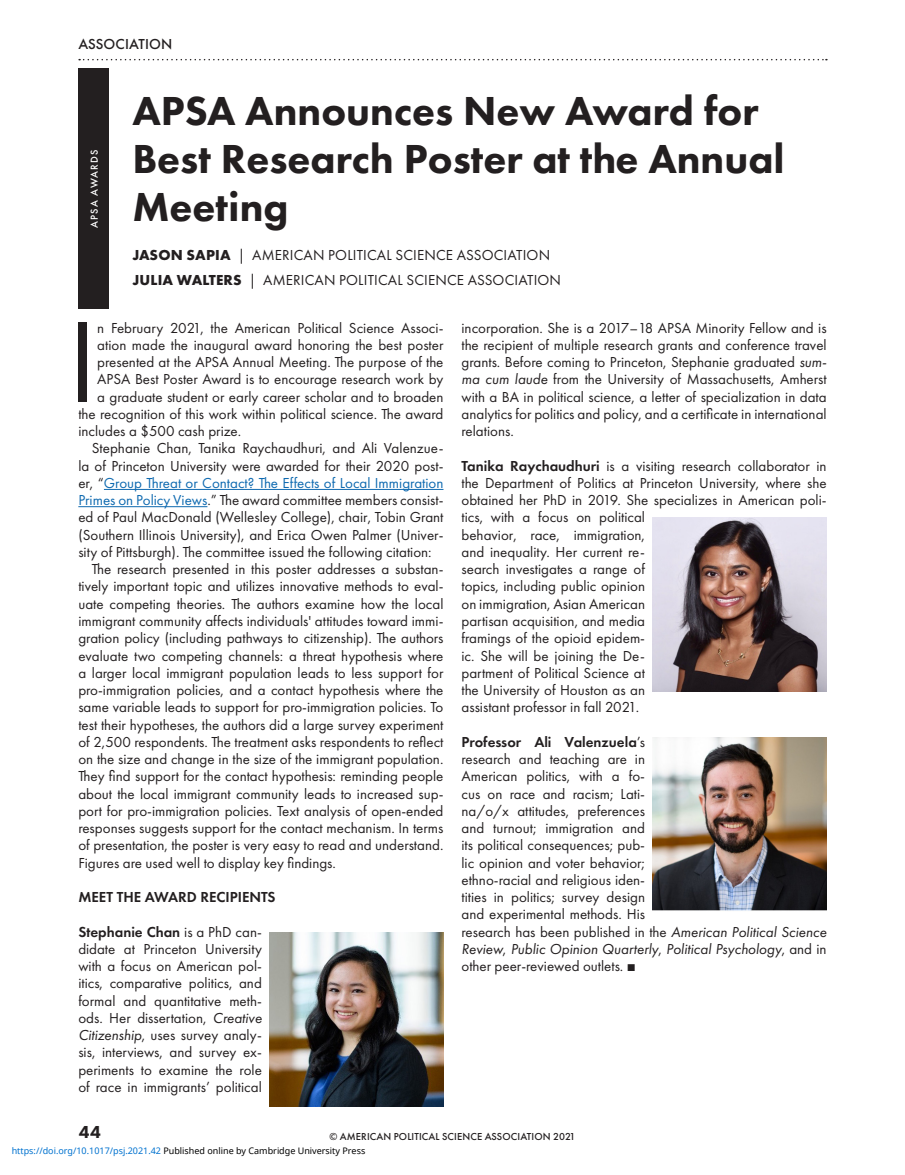
<style>
.page{position:relative;width:905px;height:1175px;background:#fff}
.page>*{position:absolute;margin:0;border:0;box-sizing:border-box;transform-origin:0 0}
.t1{font:118.5px "Futura PT";color:#231f20}
.Section_Title_-_Left{font:800 42px/48px "Futura PT";color:#231f20}
.t2{font:800 18px "Futura PT";color:#231f20}
.Section_Title_-_Left-2{font:15px/17.2px "Futura PT";color:#231f20;text-align:justify}
.t3{font:600 15px "Futura PT";color:#231f20}
.t4{font:500 15px "Futura PT";letter-spacing:.01em;color:#231f20}
.t5{font:500 10.5px "Futura PT";letter-spacing:.01em;color:#231f20}
.Body_Text_Defaults{font:500 10.5px "Futura PT";letter-spacing:.1em;color:#fff}
.t6{font:9px "Noto Sans";color:#000}
.s1{font-weight:700}
.s2{color:#0f6ab0}
.s3{font-weight:600}
.s4{font-style:italic}
.s5{font-family:"Times New Roman"}
.s6{color:#0172cf}
</style>
<div class="page">
<svg style="left:79px;top:59px;width:747px;height:1px"></svg>
<div style="left:78px;top:69px;width:31px;height:240px;background:#231f20"></div>
<hr style="left:104px;top:489px;width:339px;height:1px;background:#0f6ab0">
<hr style="left:78px;top:506px;width:129px;height:1px;background:#0f6ab0">
<img style="left:269px;top:932px;width:174px;height:174px">
<img style="left:652px;top:518px;width:174px;height:174px">
<img style="left:652px;top:737px;width:174px;height:174px">
<p class="t4" style="left:78px;top:35px;width:95px">ASSOCIATION</p>
<p class="Body_Text_Defaults" style="left:88px;top:228px;width:79px;rotate:-90deg">APSA AWARDS</p>
<p class="Section_Title_-_Left" style="left:132px;top:86px;width:653px">APSA Announces New Award for<br>Best Research Poster at the Annual<br>Meeting</p>
<p class="Section_Title_-_Left-2" style="left:132px;top:246px;width:419px"><span class="s1">JASON SAPIA</span> | AMERICAN POLITICAL SCIENCE ASSOCIATION</p>
<p class="Section_Title_-_Left-2" style="left:132px;top:271px;width:430px"><span class="s1">JULIA WALTERS</span> | AMERICAN POLITICAL SCIENCE ASSOCIATION</p>
<p class="t1" style="left:68px;top:292px;width:31px">I</p>
<p class="Section_Title_-_Left-2" style="left:97px;top:319px;width:348px">n February 2021, the American Political Science Associ-</p>
<p class="Section_Title_-_Left-2" style="left:97px;top:336px;width:348px">ation made the inaugural award honoring the best poster</p>
<p class="Section_Title_-_Left-2" style="left:97px;top:353px;width:348px">presented at the APSA Annual Meeting. The purpose of the</p>
<p class="Section_Title_-_Left-2" style="left:97px;top:371px;width:348px">APSA Best Poster Award is to encourage research work by</p>
<p class="Section_Title_-_Left-2" style="left:97px;top:388px;width:348px">a graduate student or early career scholar and to broaden</p>
<p class="Section_Title_-_Left-2" style="left:78px;top:405px;width:366px">the recognition of this work within political science. The award</p>
<p class="Section_Title_-_Left-2" style="left:78px;top:422px;width:164px">includes a $500 cash prize.</p>
<p class="Section_Title_-_Left-2" style="left:78px;top:440px;width:366px;text-indent:14px">Stephanie Chan, Tanika Raychaudhuri, and Ali Valenzue&shy;la of Princeton University were awarded for their 2020 post&shy;er, “<span class="s2">Group Threat or Contact? The Effects of Local Immigration Primes on Policy Views</span>.” The award committee members consist&shy;ed of Paul MacDonald (Wellesley College), chair, Tobin Grant (Southern Illinois University), and Erica Owen Palmer (Univer&shy;sity of Pittsburgh). The committee issued the following citation:</p>
<p class="Section_Title_-_Left-2" style="left:78px;top:560px;width:366px;text-indent:14px">The research presented in this poster addresses a substan&shy;tively important topic and utilizes innovative methods to eval&shy;uate competing theories. The authors examine how the local immigrant community affects individuals' attitudes toward immi&shy;gration policy (including pathways to citizenship). The authors evaluate two competing channels: a threat hypothesis where a larger local immigrant population leads to less support for pro-immigration policies, and a contact hypothesis where the same variable leads to support for pro-immigration policies. To test their hypotheses, the authors did a large survey experiment of 2,500 respondents. The treatment asks respondents to reflect on the size and change in the size of the immigrant population.<br>They find support for the contact hypothesis: reminding people about the local immigrant community leads to increased sup&shy;port for pro-immigration policies. Text analysis of open-ended responses suggests support for the contact mechanism. In terms of presentation, the poster is very easy to read and understand.<br>Figures are used well to display key findings.</p>
<p class="t3" style="left:78px;top:887px;width:198px">MEET THE AWARD RECIPIENTS</p>
<p class="Section_Title_-_Left-2" style="left:78px;top:923px;width:185px"><span class="s3">Stephanie Chan</span> is a PhD can&shy;didate at Princeton University with a focus on American pol&shy;itics, comparative politics, and formal and quantitative meth&shy;ods. Her dissertation, <span class="s4">Creative Citizenship</span>, uses survey analy&shy;sis, interviews, and survey ex&shy;periments to examine the role of race in immigrants’ political</p>
<p class="Section_Title_-_Left-2" style="left:461px;top:319px;width:366px">incorporation. She is a 2017–18 APSA Minority Fellow and is the recipient of multiple research grants and conference travel grants. Before coming to Princeton, Stephanie graduated <span class="s4">sum&shy;ma cum laude</span> from the University of Massachusetts, Amherst with a BA in political science, a letter of specialization in data analytics for politics and policy, and a certificate in international relations.</p>
<p class="Section_Title_-_Left-2" style="left:461px;top:457px;width:366px;text-align:left"><span class="s3">Tanika Raychaudhuri</span> is a visiting research collaborator in the Department of Politics at Princeton University, where she obtained her PhD in 2019. She specializes in American poli&shy;tics, with a focus on political<br>behavior, race, immigration,<br>and inequality. Her current re-<br>search investigates a range of<br>topics, including public opinion<br>on immigration, Asian American<br>partisan acquisition, and media<br>framings of the opioid epidem-<br>ic. She will be joining the De-<br>partment of Political Science at<br>the University of Houston as an<br>assistant professor in fall 2021.</p>
<p class="Section_Title_-_Left-2" style="left:461px;top:733px;width:366px;text-align:left"><span class="s3">Professor Ali Valenzuela</span>’s<br>research and teaching are in<br>American politics, with a fo-<br>cus on race and racism; Lati-<br>na/o/x attitudes, preferences<br>and turnout; immigration and<br>its political consequences; pub-<br>lic opinion and voter behavior;<br>ethno-racial and religious iden-<br>tities in politics; survey design<br>and experimental methods. His<br>research has been published in the <span class="s4">American Political Science Review</span>, <span class="s4">Public Opinion Quarterly</span>, <span class="s4">Political Psychology</span>, and in other peer-reviewed outlets. <span class="s5">■</span></p>
<p class="t2" style="left:79px;top:1120px;width:23px">44</p>
<p class="t5" style="left:329px;top:1130px;width:247px">© AMERICAN POLITICAL SCIENCE ASSOCIATION 2021</p>
<p class="t6" style="left:12px;top:1143px;width:355px"><span class="s6">https://doi.org/10.1017/psj.2021.42</span> Published online by Cambridge University Press</p>
</div>
